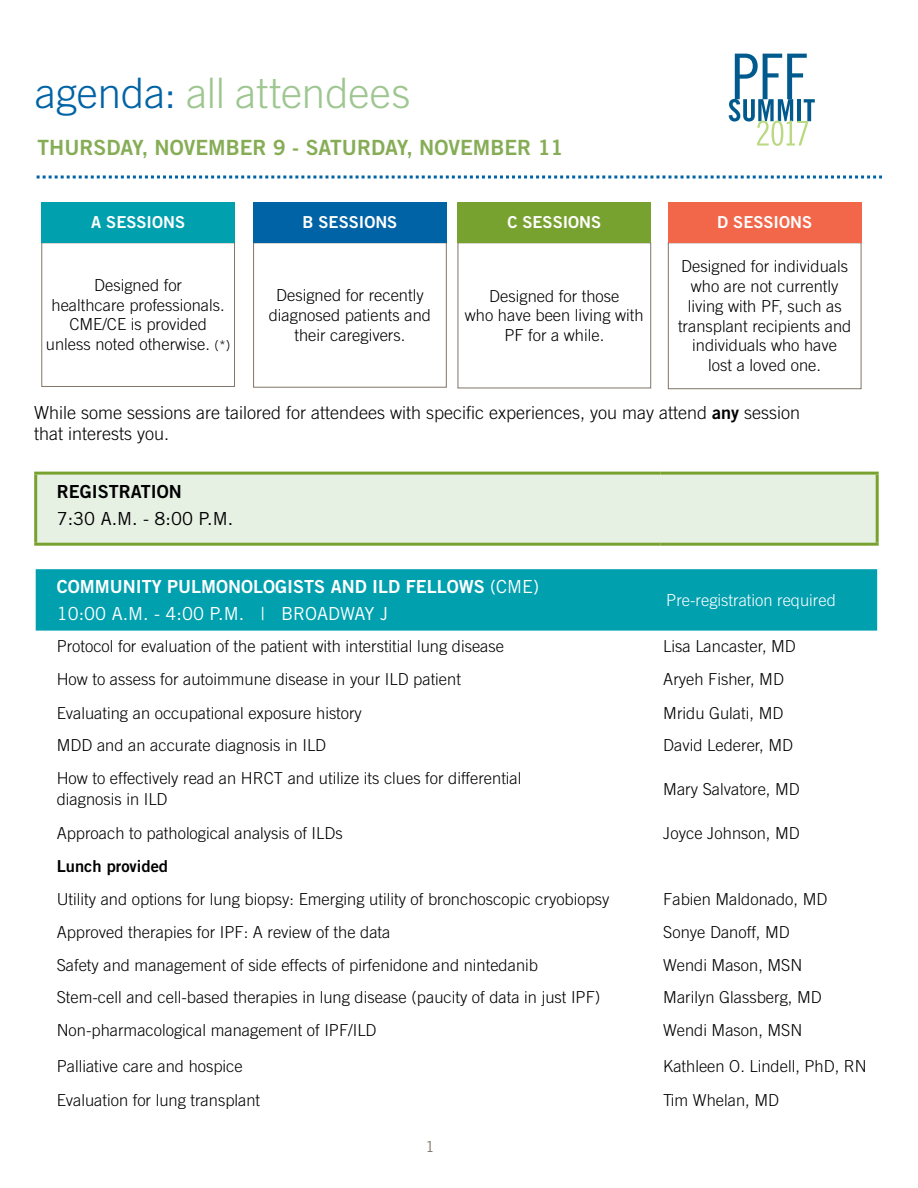
<style>
.page{position:relative;width:918px;height:1188px;background:#fff}
.page>*{position:absolute;margin:0;border:0;box-sizing:border-box;transform-origin:0 0}
.t1{font:300 42px "Trade Gothic LT Std";letter-spacing:-.005em;color:#9ec691}
.t2{font:21px "Trade Gothic LT Std Bd 2";color:#86ad56}
.t3{font:300 18px/21.6px "Trade Gothic LT Std";color:#000}
.t4{font:18px "Trade Gothic LT Std Bd 2";color:#fff}
.t5{font:18px "Trade Gothic LT Std";color:#fff}
.t6{font:18px "Trade Gothic LT Std";color:#000}
.t7{font:18px "Trade Gothic LT Std Bd 2";color:#000}
.t8{font:300 16.5px/19.8px "Trade Gothic LT Std";color:#000;text-align:center}
.t9{font:16.5px "Trade Gothic LT Std Bd 2";color:#fff}
.t10{font:300 16.5px "Trade Gothic LT Std";color:#fff}
.t11{font:16.5px "Trade Gothic LT Std Bd 2";color:#000}
.t12{font:15px "Trade Gothic LT Std";color:#817569}
.s1{color:#0063a5}
.s2{font-size:13.5px}
.s3{font-family:"Trade Gothic LT Std Bd 2";font-weight:400}
.s4{font-family:"Trade Gothic LT Std"}
</style>
<div class="page">
<svg style="left:729px;top:54px;width:86px;height:92px"></svg>
<svg style="left:37px;top:176px;width:845px;height:2px"></svg>
<div style="left:37px;top:475px;width:839px;height:68px;background:#e6f0e3"></div>
<div style="left:36px;top:569px;width:841px;height:62px;background:#00a0af"></div>
<hr style="left:34px;top:472px;width:626px;height:3px;background:#78a22f">
<hr style="left:34px;top:475px;width:3px;height:68px;background:#78a22f">
<hr style="left:660px;top:472px;width:219px;height:3px;background:#78a22f">
<hr style="left:876px;top:475px;width:3px;height:68px;background:#78a22f">
<hr style="left:34px;top:543px;width:626px;height:3px;background:#78a22f">
<hr style="left:660px;top:543px;width:219px;height:3px;background:#78a22f">
<div style="left:41px;top:242px;width:194px;height:145px;border:1px solid #817569"></div>
<div style="left:41px;top:202px;width:194px;height:40px;background:#00a0af"></div>
<div style="left:253px;top:242px;width:194px;height:146px;border:1px solid #817569"></div>
<div style="left:253px;top:202px;width:194px;height:40px;background:#0063a5"></div>
<div style="left:458px;top:242px;width:193px;height:146px;border:1px solid #817569"></div>
<div style="left:458px;top:202px;width:193px;height:40px;background:#78a22f"></div>
<div style="left:668px;top:242px;width:193px;height:147px;border:1px solid #817569"></div>
<div style="left:668px;top:202px;width:193px;height:40px;background:#f26649"></div>
<h1 class="t1" style="left:35px;top:68px;width:377px"><span class="s1">agenda:</span> all attendees</h1>
<p class="t2" style="left:38px;top:135px;width:527px">THURSDAY, NOVEMBER 9 - SATURDAY, NOVEMBER 11</p>
<p class="t9" style="left:91px;top:212px;width:95px">A SESSIONS</p>
<p class="t8" style="left:46px;top:275px;width:186px">Designed for<br>healthcare professionals.<br>CME/CE is provided unless noted otherwise. <span class="s2">(*)</span></p>
<p class="t9" style="left:303px;top:212px;width:96px">B SESSIONS</p>
<p class="t8" style="left:269px;top:285px;width:164px">Designed for recently diagnosed patients and their caregivers.</p>
<p class="t9" style="left:507px;top:212px;width:95px">C SESSIONS</p>
<p class="t8" style="left:465px;top:286px;width:180px">Designed for those<br>who have been living with<br>PF for a while.</p>
<p class="t9" style="left:717px;top:212px;width:96px">D SESSIONS</p>
<p class="t8" style="left:678px;top:256px;width:175px">Designed for individuals who are not currently living with PF, such as transplant recipients and individuals who have<br>lost a loved one.</p>
<p class="t3" style="left:34px;top:401px;width:768px">While some sessions are tailored for attendees with specific experiences, you may attend <span class="s3">any</span> session that interests you.</p>
<p class="t7" style="left:57px;top:481px;width:127px">REGISTRATION</p>
<p class="t6" style="left:57px;top:508px;width:178px">7:30 A.M. - 8:00 P.M.</p>
<p class="t4" style="left:57px;top:575px;width:484px">COMMUNITY PULMONOLOGISTS AND ILD FELLOWS <span class="s4">(CME)</span></p>
<p class="t5" style="left:57px;top:603px;width:333px">10:00 A.M. - 4:00 P.M. | BROADWAY J</p>
<p class="t10" style="left:666px;top:590px;width:171px">Pre-registration required</p>
<p class="t8" style="left:57px;top:636px;width:449px">Protocol for evaluation of the patient with interstitial lung disease</p>
<p class="t8" style="left:663px;top:636px;width:134px">Lisa Lancaster, MD</p>
<p class="t8" style="left:57px;top:669px;width:406px">How to assess for autoimmune disease in your ILD patient</p>
<p class="t8" style="left:663px;top:669px;width:122px">Aryeh Fisher, MD</p>
<p class="t8" style="left:57px;top:703px;width:307px">Evaluating an occupational exposure history</p>
<p class="t8" style="left:663px;top:703px;width:122px">Mridu Gulati, MD</p>
<p class="t8" style="left:57px;top:735px;width:271px">MDD and an accurate diagnosis in ILD</p>
<p class="t8" style="left:663px;top:735px;width:131px">David Lederer, MD</p>
<p class="t8" style="left:57px;top:768px;width:466px;line-height:21px;text-align:left">How to effectively read an HRCT and utilize its clues for differential diagnosis in ILD</p>
<p class="t8" style="left:663px;top:779px;width:138px">Mary Salvatore, MD</p>
<p class="t8" style="left:57px;top:824px;width:288px">Approach to pathological analysis of ILDs</p>
<p class="t8" style="left:663px;top:824px;width:138px">Joyce Johnson, MD</p>
<p class="t11" style="left:57px;top:856px;width:113px">Lunch provided</p>
<p class="t8" style="left:57px;top:889px;width:554px">Utility and options for lung biopsy: Emerging utility of bronchoscopic cryobiopsy</p>
<p class="t8" style="left:663px;top:889px;width:166px">Fabien Maldonado, MD</p>
<p class="t8" style="left:57px;top:922px;width:335px">Approved therapies for IPF: A review of the data</p>
<p class="t8" style="left:663px;top:922px;width:128px">Sonye Danoff, MD</p>
<p class="t8" style="left:57px;top:955px;width:483px">Safety and management of side effects of pirfenidone and nintedanib</p>
<p class="t8" style="left:663px;top:955px;width:141px">Wendi Mason, MSN</p>
<p class="t8" style="left:57px;top:987px;width:545px">Stem-cell and cell-based therapies in lung disease (paucity of data in just IPF)</p>
<p class="t8" style="left:663px;top:987px;width:160px">Marilyn Glassberg, MD</p>
<p class="t8" style="left:57px;top:1020px;width:321px">Non-pharmacological management of IPF/ILD</p>
<p class="t8" style="left:663px;top:1020px;width:141px">Wendi Mason, MSN</p>
<p class="t8" style="left:57px;top:1056px;width:188px">Palliative care and hospice</p>
<p class="t8" style="left:663px;top:1056px;width:205px">Kathleen O. Lindell, PhD, RN</p>
<p class="t8" style="left:57px;top:1090px;width:205px">Evaluation for lung transplant</p>
<p class="t8" style="left:663px;top:1090px;width:117px">Tim Whelan, MD</p>
<p class="t12" style="left:426px;top:1138px;width:11px">1</p>
</div>
